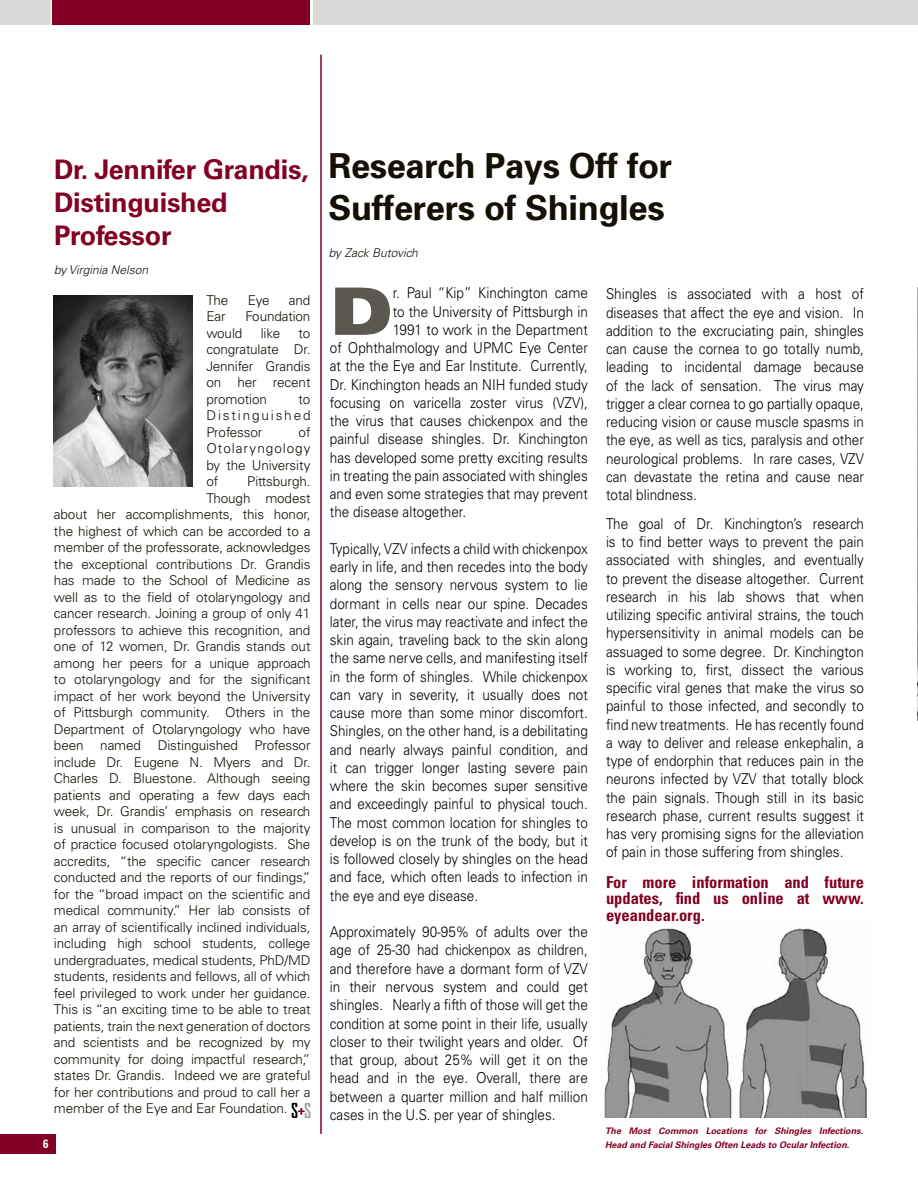
<style>
.page{position:relative;width:918px;height:1188px;background:#fff}
.page>*{position:absolute;margin:0;border:0;box-sizing:border-box;transform-origin:0 0}
.t1{font:900 expanded 65.55px "Univers";color:#5b5751;scale:.9 1}
.t2{font:700 34.5px/42px "Univers";letter-spacing:-.01em;color:#141006}
.t3{font:700 27px/33px "Univers LT Std";letter-spacing:-.01em;color:#820024}
.t4{font:700 condensed 16.5px/16.5px "Univers";color:#820024;text-align:justify}
.t5{font:300 15px/18.3px "Univers";color:#000;text-align:justify;scale:.9 1}
.t6{font:300 13.5px/16.5px "Univers";letter-spacing:-.01em;color:#141006;text-align:justify}
.t7{font:italic 300 12px "Univers LT Std";color:#141006}
.t8{font:700 condensed 12px "Univers LT Std";color:#fff}
.t9{font:italic 700 9px/13.5px "Univers LT Std";color:#820024}
</style>
<div class="page">
<div style="left:0;top:1134px;width:55px;height:20px;background:#820024"></div>
<div style="left:52px;top:0;width:258px;height:24px;background:#820024"></div>
<div style="left:0;top:0;width:50px;height:24px;background:#dcdbda"></div>
<div style="left:314px;top:0;width:604px;height:24px;background:#dcdbda"></div>
<svg style="left:292px;top:1103px;width:18px;height:15px"></svg>
<img style="left:54px;top:295px;width:139px;height:191px">
<img style="left:604px;top:928px;width:263px;height:189px">
<hr style="left:320px;top:55px;width:2px;height:1079px;background:#820024">
<img style="left:917px;top:288px;width:1px;height:433px">
<h3 class="t3" style="left:54px;top:154px;width:256px">Dr. Jennifer Grandis,<br>Distinguished<br>Professor</h3>
<p class="t7" style="left:54px;top:262px;width:96px">by Virginia Nelson</p>
<p class="t6" style="left:206px;top:292px;width:23px">The</p>
<p class="t6" style="left:248px;top:292px;width:23px">Eye</p>
<p class="t6" style="left:289px;top:292px;width:23px">and</p>
<p class="t6" style="left:206px;top:308px;width:21px">Ear</p>
<p class="t6" style="left:245px;top:308px;width:67px">Foundation</p>
<p class="t6" style="left:206px;top:325px;width:37px">would</p>
<p class="t6" style="left:261px;top:325px;width:21px">like</p>
<p class="t6" style="left:206px;top:325px;width:106px;text-indent:92px">to congratulate Dr.<br>Jennifer Grandis on her recent promotion</p>
<p class="t6" style="left:206px;top:391px;width:106px;text-indent:92px">to Distinguished Professor</p>
<p class="t6" style="left:206px;top:424px;width:106px;text-indent:92px">of Otolaryngology by the University of</p>
<p class="t6" style="left:247px;top:473px;width:65px">Pittsburgh.</p>
<p class="t6" style="left:206px;top:490px;width:106px">Though modest</p>
<p class="t6" style="left:54px;top:506px;width:258px">about her accomplishments, this honor,</p>
<p class="t6" style="left:54px;top:523px;width:258px">the highest of which can be accorded to a</p>
<p class="t6" style="left:54px;top:539px;width:258px">member of the professorate, acknowledges</p>
<p class="t6" style="left:54px;top:556px;width:258px">the exceptional contributions Dr. Grandis</p>
<p class="t6" style="left:54px;top:572px;width:258px">has made to the School of Medicine as</p>
<p class="t6" style="left:54px;top:589px;width:258px">well as to the field of otolaryngology and</p>
<p class="t6" style="left:54px;top:605px;width:258px">cancer research. Joining a group of only 41</p>
<p class="t6" style="left:54px;top:622px;width:258px">professors to achieve this recognition, and</p>
<p class="t6" style="left:54px;top:638px;width:258px">one of 12 women, Dr. Grandis stands out</p>
<p class="t6" style="left:54px;top:655px;width:258px">among her peers for a unique approach</p>
<p class="t6" style="left:54px;top:671px;width:258px">to otolaryngology and for the significant</p>
<p class="t6" style="left:54px;top:688px;width:258px">impact of her work beyond the University</p>
<p class="t6" style="left:54px;top:704px;width:258px">of Pittsburgh community. Others in the</p>
<p class="t6" style="left:54px;top:721px;width:258px">Department of Otolaryngology who have</p>
<p class="t6" style="left:54px;top:737px;width:258px">been named Distinguished Professor</p>
<p class="t6" style="left:54px;top:754px;width:258px">include Dr. Eugene N. Myers and Dr.</p>
<p class="t6" style="left:54px;top:770px;width:258px">Charles D. Bluestone. Although seeing</p>
<p class="t6" style="left:54px;top:787px;width:258px">patients and operating a few days each</p>
<p class="t6" style="left:54px;top:803px;width:258px">week, Dr. Grandis’ emphasis on research</p>
<p class="t6" style="left:54px;top:820px;width:258px">is unusual in comparison to the majority</p>
<p class="t6" style="left:54px;top:836px;width:258px">of practice focused otolaryngologists. She</p>
<p class="t6" style="left:54px;top:853px;width:258px">accredits, “the specific cancer research</p>
<p class="t6" style="left:54px;top:869px;width:258px">conducted and the reports of our findings,”</p>
<p class="t6" style="left:54px;top:886px;width:258px">for the “broad impact on the scientific and</p>
<p class="t6" style="left:54px;top:902px;width:258px">medical community.” Her lab consists of</p>
<p class="t6" style="left:54px;top:919px;width:258px">an array of scientifically inclined individuals,</p>
<p class="t6" style="left:54px;top:935px;width:258px">including high school students, college</p>
<p class="t6" style="left:54px;top:952px;width:258px">undergraduates, medical students, PhD/MD</p>
<p class="t6" style="left:54px;top:968px;width:258px">students, residents and fellows, all of which</p>
<p class="t6" style="left:54px;top:985px;width:258px">feel privileged to work under her guidance.</p>
<p class="t6" style="left:54px;top:1001px;width:258px">This is “an exciting time to be able to treat</p>
<p class="t6" style="left:54px;top:1018px;width:258px">patients, train the next generation of doctors</p>
<p class="t6" style="left:54px;top:1034px;width:258px">and scientists and be recognized by my</p>
<p class="t6" style="left:54px;top:1051px;width:258px">community for doing impactful research,”</p>
<p class="t6" style="left:54px;top:1067px;width:258px">states Dr. Grandis. Indeed we are grateful</p>
<p class="t6" style="left:54px;top:1084px;width:258px">for her contributions and proud to call her a</p>
<p class="t6" style="left:54px;top:1100px;width:235px">member of the Eye and Ear Foundation.</p>
<p class="t8" style="left:43px;top:1137px;width:7px">6</p>
<h2 class="t2" style="left:328px;top:144px;width:345px">Research Pays Off for<br>Sufferers of Shingles</h2>
<p class="t7" style="left:329px;top:246px;width:91px">by Zack Butovich</p>
<p class="t5" style="left:606px;top:285px;width:288px">Shingles is associated with a host of diseases that affect the eye and vision. In addition to the excruciating pain, shingles can cause the cornea to go totally numb, leading to incidental damage because of the lack of sensation. The virus may trigger a clear cornea to go partially opaque, reducing vision or cause muscle spasms in the eye, as well as tics, paralysis and other neurological problems. In rare cases, VZV can devastate the retina and cause near total blindness.</p>
<p class="t5" style="left:606px;top:514px;width:288px">The goal of Dr. Kinchington’s research is to find better ways to prevent the pain associated with shingles, and eventually to prevent the disease altogether. Current research in his lab shows that when utilizing specific antiviral strains, the touch hypersensitivity in animal models can be assuaged to some degree. Dr. Kinchington is working to, first, dissect the various specific viral genes that make the virus so painful to those infected, and secondly to find new treatments. He has recently found a way to deliver and release enkephalin, a type of endorphin that reduces pain in the neurons infected by VZV that totally block the pain signals. Though still in its basic research phase, current results suggest it has very promising signs for the alleviation of pain in those suffering from shingles.</p>
<p class="t4" style="left:606px;top:873px;width:259px">For more information and future updates, find us online at www. eyeandear.org.</p>
<h1 class="t1" style="left:330px;top:272px;width:71px">D</h1>
<p class="t5" style="left:393px;top:284px;width:218px">r. Paul “Kip” Kinchington came</p>
<p class="t5" style="left:393px;top:302px;width:218px">to the University of Pittsburgh in</p>
<p class="t5" style="left:393px;top:320px;width:218px">1991 to work in the Department</p>
<p class="t5" style="left:330px;top:339px;width:288px">of Ophthalmology and UPMC Eye Center</p>
<p class="t5" style="left:330px;top:357px;width:288px">at the the Eye and Ear Institute. Currently,</p>
<p class="t5" style="left:330px;top:375px;width:288px">Dr. Kinchington heads an NIH funded study</p>
<p class="t5" style="left:330px;top:393px;width:288px">focusing on varicella zoster virus (VZV),</p>
<p class="t5" style="left:330px;top:412px;width:288px">the virus that causes chickenpox and the</p>
<p class="t5" style="left:330px;top:430px;width:288px">painful disease shingles. Dr. Kinchington</p>
<p class="t5" style="left:330px;top:448px;width:288px">has developed some pretty exciting results</p>
<p class="t5" style="left:330px;top:466px;width:288px">in treating the pain associated with shingles</p>
<p class="t5" style="left:330px;top:485px;width:288px">and even some strategies that may prevent</p>
<p class="t5" style="left:330px;top:503px;width:153px">the disease altogether.</p>
<p class="t5" style="left:330px;top:539px;width:288px">Typically, VZV infects a child with chickenpox early in life, and then recedes into the body along the sensory nervous system to lie dormant in cells near our spine. Decades later, the virus may reactivate and infect the skin again, traveling back to the skin along the same nerve cells, and manifesting itself in the form of shingles. While chickenpox can vary in severity, it usually does not cause more than some minor discomfort.<br>Shingles, on the other hand, is a debilitating and nearly always painful condition, and it can trigger longer lasting severe pain where the skin becomes super sensitive and exceedingly painful to physical touch.<br>The most common location for shingles to develop is on the trunk of the body, but it is followed closely by shingles on the head and face, which often leads to infection in the eye and eye disease.</p>
<p class="t5" style="left:330px;top:923px;width:288px">Approximately 90-95% of adults over the age of 25-30 had chickenpox as children, and therefore have a dormant form of VZV in their nervous system and could get shingles. Nearly a fifth of those will get the condition at some point in their life, usually closer to their twilight years and older. Of that group, about 25% will get it on the head and in the eye. Overall, there are between a quarter million and half million cases in the U.S. per year of shingles.</p>
<p class="t9" style="left:605px;top:1124px;width:260px">The Most Common Locations for Shingles Infections.<br>Head and Facial Shingles Often Leads to Ocular Infection.</p>
</div>
